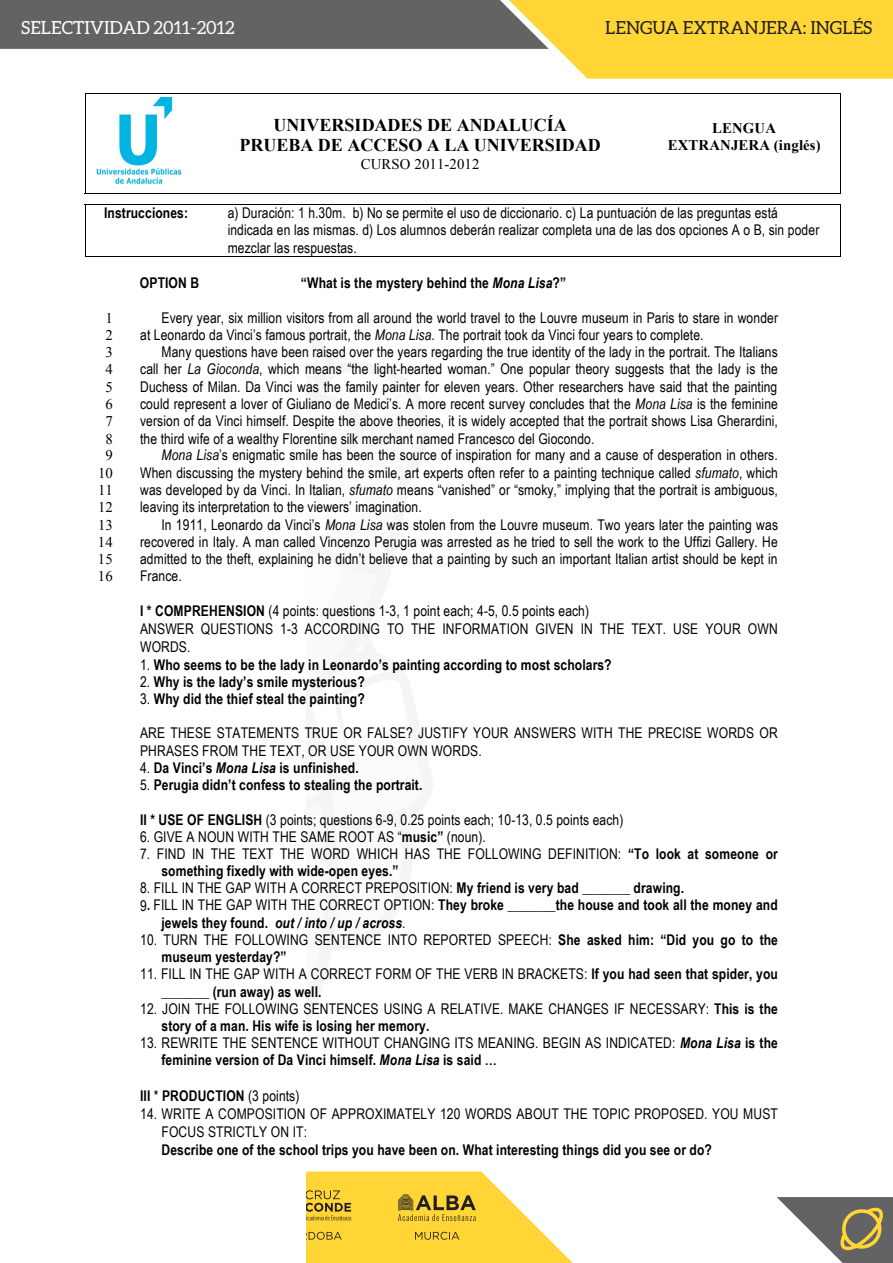
<style>
.page{position:relative;width:893px;height:1263px;background:#fff}
.page>*{position:absolute;margin:0;border:0;box-sizing:border-box;transform-origin:0 0}
.t1{font:700 18px/20.9px "Times New Roman";color:#000;text-align:center}
.t2{font:18px "Aleo";color:#231f20}
.t3{font:18px "Aleo";color:#fff}
.t4{font:14.7px/17.2px "Arial Narrow";letter-spacing:.005em;color:#000}
.t5{font:700 14.7px "Arial Narrow";letter-spacing:.01em;color:#000}
.t6{font:700 14.7px/17.2px "Arial Narrow";letter-spacing:.01em;color:#000;scale:.9 1}
.t7{font:14.7px "Times New Roman";letter-spacing:.01em;color:#000}
.t8{font:700 14.7px/17.2px "Times New Roman";letter-spacing:.01em;color:#000;text-align:center}
.s1{font-style:italic}
.s2{font-weight:700}
.s3{font-weight:400}
.s4{font-weight:700;font-style:italic}
</style>
<div class="page">
<svg style="left:306px;top:1210px;width:267px;height:53px;background:#feda4d"></svg>
<svg style="left:0;top:0;width:893px;height:79px;background:#af9b50"></svg>
<svg style="left:306px;top:1230px;width:36px;height:10px"></svg>
<svg style="left:415px;top:1232px;width:44px;height:8px"></svg>
<svg style="left:398px;top:1210px;width:78px;height:11px"></svg>
<svg style="left:306px;top:1210px;width:45px;height:11px"></svg>
<svg style="left:777px;top:1197px;width:116px;height:66px"></svg>
<img style="left:0;top:49px;width:665px;height:1161px">
<img style="left:0;top:86px;width:306px;height:1124px">
<div style="left:85px;top:94px;width:106px;height:99px;background:#fff"></div>
<img style="left:96px;top:98px;width:86px;height:86px">
<div style="left:191px;top:94px;width:458px;height:99px;background:#fff"></div>
<div style="left:647px;top:94px;width:193px;height:99px;background:#fff"></div>
<hr style="left:85px;top:93px;width:106px;height:1px;background:#000">
<hr style="left:192px;top:93px;width:457px;height:1px;background:#000">
<hr style="left:649px;top:93px;width:191px;height:1px;background:#000">
<hr style="left:85px;top:94px;width:1px;height:99px;background:#000">
<hr style="left:840px;top:94px;width:1px;height:99px;background:#000">
<div style="left:84px;top:194px;width:107px;height:10px;background:#fff"></div>
<div style="left:191px;top:194px;width:458px;height:10px;background:#fff"></div>
<div style="left:647px;top:194px;width:193px;height:10px;background:#fff"></div>
<hr style="left:85px;top:193px;width:106px;height:1px;background:#000">
<hr style="left:192px;top:193px;width:457px;height:1px;background:#000">
<hr style="left:649px;top:193px;width:191px;height:1px;background:#000">
<div style="left:85px;top:204px;width:128px;height:53px;background:#fff"></div>
<div style="left:212px;top:204px;width:628px;height:53px;background:#fff"></div>
<hr style="left:85px;top:204px;width:106px;height:1px;background:#000">
<svg style="left:191px;top:204px;width:22px;height:1px"></svg>
<hr style="left:213px;top:204px;width:436px;height:1px;background:#000">
<hr style="left:649px;top:204px;width:191px;height:1px;background:#000">
<hr style="left:85px;top:204px;width:1px;height:53px;background:#000">
<hr style="left:85px;top:257px;width:128px;height:1px;background:#000">
<hr style="left:212px;top:257px;width:628px;height:1px;background:#000">
<hr style="left:840px;top:204px;width:1px;height:53px;background:#000">
<p class="t3" style="left:21px;top:17px;width:215px">SELECTIVIDAD 2011-2012</p>
<p class="t2" style="left:605px;top:17px;width:269px">LENGUA EXTRANJERA: INGLÉS</p>
<p class="t1" style="left:239px;top:114px;width:363px">UNIVERSIDADES DE ANDALUCÍA<br>PRUEBA DE ACCESO A LA UNIVERSIDAD</p>
<p class="t7" style="left:361px;top:154px;width:120px">CURSO 2011-2012</p>
<p class="t8" style="left:668px;top:119px;width:154px">LENGUA<br>EXTRANJERA (inglés)</p>
<p class="t5" style="left:104px;top:202px;width:86px">Instrucciones:</p>
<p class="t4" style="left:228px;top:204px;width:593px">a) Duración: 1 h.30m. b) No se permite el uso de diccionario. c) La puntuación de las preguntas está indicada en las mismas. d) Los alumnos deberán realizar completa una de las dos opciones A o B, sin poder mezclar las respuestas.</p>
<p class="t5" style="left:140px;top:272px;width:61px">OPTION B</p>
<p class="t5" style="left:301px;top:272px;width:267px">“What is the mystery behind the <span class="s1">Mona Lisa</span>?”</p>
<p class="t7" style="left:106px;top:308px;width:9px">1</p>
<p class="t4" style="left:161px;top:308px;width:618px">Every year, six million visitors from all around the world travel to the Louvre museum in Paris to stare in wonder</p>
<p class="t7" style="left:106px;top:325px;width:9px">2</p>
<p class="t4" style="left:140px;top:326px;width:565px">at Leonardo da Vinci’s famous portrait, the <span class="s1">Mona Lisa</span>. The portrait took da Vinci four years to complete.</p>
<p class="t7" style="left:106px;top:342px;width:9px">3</p>
<p class="t4" style="left:161px;top:343px;width:618px">Many questions have been raised over the years regarding the true identity of the lady in the portrait. The Italians</p>
<p class="t7" style="left:106px;top:360px;width:9px">4</p>
<p class="t4" style="left:140px;top:360px;width:639px">call her <span class="s1">La Gioconda</span>, which means “the light-hearted woman.” One popular theory suggests that the lady is the</p>
<p class="t7" style="left:106px;top:377px;width:9px">5</p>
<p class="t4" style="left:140px;top:377px;width:639px">Duchess of Milan. Da Vinci was the family painter for eleven years. Other researchers have said that the painting</p>
<p class="t7" style="left:106px;top:394px;width:9px">6</p>
<p class="t4" style="left:140px;top:395px;width:639px">could represent a lover of Giuliano de Medici’s. A more recent survey concludes that the <span class="s1">Mona Lisa</span> is the feminine</p>
<p class="t7" style="left:106px;top:411px;width:9px">7</p>
<p class="t4" style="left:140px;top:412px;width:639px">version of da Vinci himself. Despite the above theories, it is widely accepted that the portrait shows Lisa Gherardini,</p>
<p class="t7" style="left:106px;top:429px;width:9px">8</p>
<p class="t4" style="left:140px;top:429px;width:456px">the third wife of a wealthy Florentine silk merchant named Francesco del Giocondo.</p>
<p class="t7" style="left:106px;top:446px;width:9px">9</p>
<p class="t4" style="left:161px;top:446px;width:618px"><span class="s1">Mona Lisa</span>’s enigmatic smile has been the source of inspiration for many and a cause of desperation in others.</p>
<p class="t7" style="left:98px;top:463px;width:16px">10</p>
<p class="t4" style="left:140px;top:463px;width:639px">When discussing the mystery behind the smile, art experts often refer to a painting technique called <span class="s1">sfumato</span>, which</p>
<p class="t7" style="left:98px;top:480px;width:16px">11</p>
<p class="t4" style="left:140px;top:481px;width:639px">was developed by da Vinci. In Italian, <span class="s1">sfumato</span> means “vanished” or “smoky,” implying that the portrait is ambiguous,</p>
<p class="t7" style="left:98px;top:497px;width:16px">12</p>
<p class="t4" style="left:140px;top:498px;width:283px">leaving its interpretation to the viewers’ imagination.</p>
<p class="t7" style="left:98px;top:515px;width:16px">13</p>
<p class="t4" style="left:161px;top:515px;width:618px">In 1911, Leonardo da Vinci’s <span class="s1">Mona Lisa</span> was stolen from the Louvre museum. Two years later the painting was</p>
<p class="t7" style="left:98px;top:532px;width:16px">14</p>
<p class="t4" style="left:140px;top:532px;width:639px">recovered in Italy. A man called Vincenzo Perugia was arrested as he tried to sell the work to the Uffizi Gallery. He</p>
<p class="t7" style="left:98px;top:549px;width:16px">15</p>
<p class="t4" style="left:140px;top:549px;width:639px">admitted to the theft, explaining he didn’t believe that a painting by such an important Italian artist should be kept in</p>
<p class="t7" style="left:98px;top:566px;width:16px">16</p>
<p class="t4" style="left:140px;top:567px;width:43px">France.</p>
<p class="t4" style="left:140px;top:602px;width:639px;line-height:18px"><span class="s2">I * COMPREHENSION</span> (4 points: questions 1-3, 1 point each; 4-5, 0.5 points each)<br>ANSWER QUESTIONS 1-3 ACCORDING TO THE INFORMATION GIVEN IN THE TEXT. USE YOUR OWN<br>WORDS.</p>
<p class="t5" style="left:140px;top:653px;width:473px"><span class="s3">1.</span> Who seems to be the lady in Leonardo’s painting according to most scholars?</p>
<p class="t5" style="left:140px;top:670px;width:226px"><span class="s3">2.</span> Why is the lady’s smile mysterious?</p>
<p class="t5" style="left:140px;top:687px;width:226px"><span class="s3">3.</span> Why did the thief steal the painting?</p>
<p class="t4" style="left:140px;top:724px;width:639px">ARE THESE STATEMENTS TRUE OR FALSE? JUSTIFY YOUR ANSWERS WITH THE PRECISE WORDS OR<br>PHRASES FROM THE TEXT, OR USE YOUR OWN WORDS.</p>
<p class="t5" style="left:140px;top:756px;width:220px"><span class="s3">4.</span> Da Vinci’s <span class="s1">Mona Lisa</span> is unfinished.</p>
<p class="t5" style="left:140px;top:774px;width:284px"><span class="s3">5.</span> Perugia didn’t confess to stealing the portrait.</p>
<p class="t4" style="left:140px;top:810px;width:485px"><span class="s2">II * USE OF ENGLISH</span> (3 points; questions 6-9, 0.25 points each; 10-13, 0.5 points each)</p>
<p class="t4" style="left:140px;top:827px;width:347px">6. GIVE A NOUN WITH THE SAME ROOT AS “<span class="s2">music”</span> (noun).</p>
<p class="t4" style="left:161px;top:845px;width:618px;text-indent:-21px">7. FIND IN THE TEXT THE WORD WHICH HAS THE FOLLOWING DEFINITION: <span class="s2">“To look at someone or something fixedly with wide-open eyes.”</span></p>
<p class="t4" style="left:140px;top:879px;width:546px">8. FILL IN THE GAP WITH A CORRECT PREPOSITION: <span class="s2">My friend is very bad _______ drawing.</span></p>
<p class="t6" style="left:161px;top:896px;width:686px;text-indent:-21px"><span class="s3">9</span>. <span class="s3">FILL IN THE GAP WITH THE CORRECT OPTION:</span> They broke _______the house and took all the money and jewels they found. <span class="s1">out / into / up / across</span><span class="s3">.</span></p>
<p class="t4" style="left:162px;top:931px;width:618px;text-indent:-21px">10. TURN THE FOLLOWING SENTENCE INTO REPORTED SPEECH: <span class="s2">She asked him: “Did you go to the museum yesterday?”</span></p>
<p class="t4" style="left:162px;top:965px;width:618px;text-indent:-21px">11. FILL IN THE GAP WITH A CORRECT FORM OF THE VERB IN BRACKETS: <span class="s2">If you had seen that spider, you _______ (run away) as well.</span></p>
<p class="t4" style="left:162px;top:999px;width:618px;text-indent:-21px">12. JOIN THE FOLLOWING SENTENCES USING A RELATIVE. MAKE CHANGES IF NECESSARY: <span class="s2">This is the story of a man. His wife is losing her memory.</span></p>
<p class="t4" style="left:162px;top:1034px;width:618px;text-indent:-21px">13. REWRITE THE SENTENCE WITHOUT CHANGING ITS MEANING. BEGIN AS INDICATED: <span class="s4">Mona Lisa</span> <span class="s2">is the feminine version of Da Vinci himself.</span> <span class="s4">Mona Lisa</span> <span class="s2">is said …</span></p>
<p class="t5" style="left:140px;top:1085px;width:161px">III <span class="s3">*</span> PRODUCTION <span class="s3">(3 points)</span></p>
<p class="t4" style="left:161px;top:1104px;width:618px;line-height:18px;text-indent:-21px">14. WRITE A COMPOSITION OF APPROXIMATELY 120 WORDS ABOUT THE TOPIC PROPOSED. YOU MUST<br>FOCUS STRICTLY ON IT:<br><span class="s2">Describe one of the school trips you have been on. What interesting things did you see or do?</span></p>
</div>
